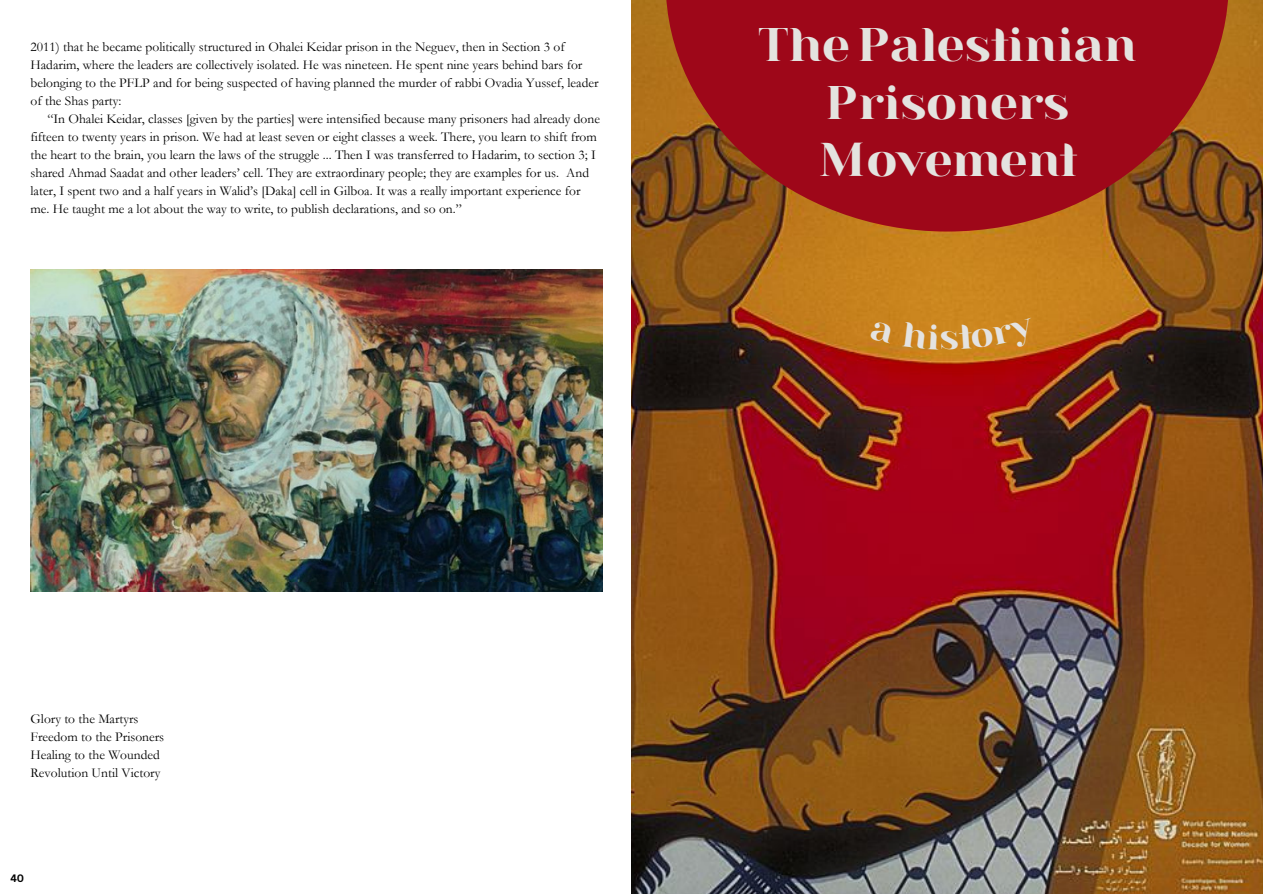
<style>
.page{position:relative;width:1263px;height:894px;background:#fff}
.page>*{position:absolute;margin:0;border:0;box-sizing:border-box;transform-origin:0 0}
.t1{font:49.5px/57.3px "RTL Rayyan Regular";color:#e4e3df;text-align:center}
.t2{font:36.6px "RTL Rayyan Regular";color:#e4e3e1}
.t3{font:13.5px/18px "Garamond";color:#000}
.t4{font:700 10.5px "Canva Sans";color:#000}
</style>
<div class="page">
<img style="left:631px;top:0;width:632px;height:893px">
<svg style="left:666px;top:0;width:562px;height:231px;fill:#9e0719"></svg>
<img style="left:31px;top:269px;width:571px;height:322px">
<svg style="left:870px;top:320px;width:24px;height:24px"></svg>
<svg style="left:902px;top:321px;width:38px;height:28px"></svg>
<div style="left:958px;top:317px;width:80px;height:32px;background:#cd861f"></div>
<p class="t3" style="left:31px;top:38px;width:569px">2011) that he became politically structured in Ohalei Keidar prison in the Neguev, then in Section 3 of Hadarim, where the leaders are collectively isolated. He was nineteen. He spent nine years behind bars for belonging to the PFLP and for being suspected of having planned the murder of rabbi Ovadia Yussef, leader of the Shas party:</p>
<p class="t3" style="left:31px;top:110px;width:571px;text-indent:17px">“In Ohalei Keidar, classes [given by the parties] were intensified because many prisoners had already done fifteen to twenty years in prison. We had at least seven or eight classes a week. There, you learn to shift from the heart to the brain, you learn the laws of the struggle ... Then I was transferred to Hadarim, to section 3; I shared Ahmad Saadat and other leaders’ cell. They are extraordinary people; they are examples for us. And later, I spent two and a half years in Walid’s [Daka] cell in Gilboa. It was a really important experience for me. He taught me a lot about the way to write, to publish declarations, and so on.”</p>
<p class="t3" style="left:31px;top:709px;width:135px">Glory to the Martyrs<br>Freedom to the Prisoners<br>Healing to the Wounded<br>Revolution Until Victory</p>
<p class="t4" style="left:10px;top:870px;width:15px">40</p>
<h1 class="t1" style="left:758px;top:16px;width:380px">ThePalestinian<br>Prisoners<br>Movement</h1>
<h2 class="t2" style="left:940px;top:316px;width:22px">s</h2>
</div>
